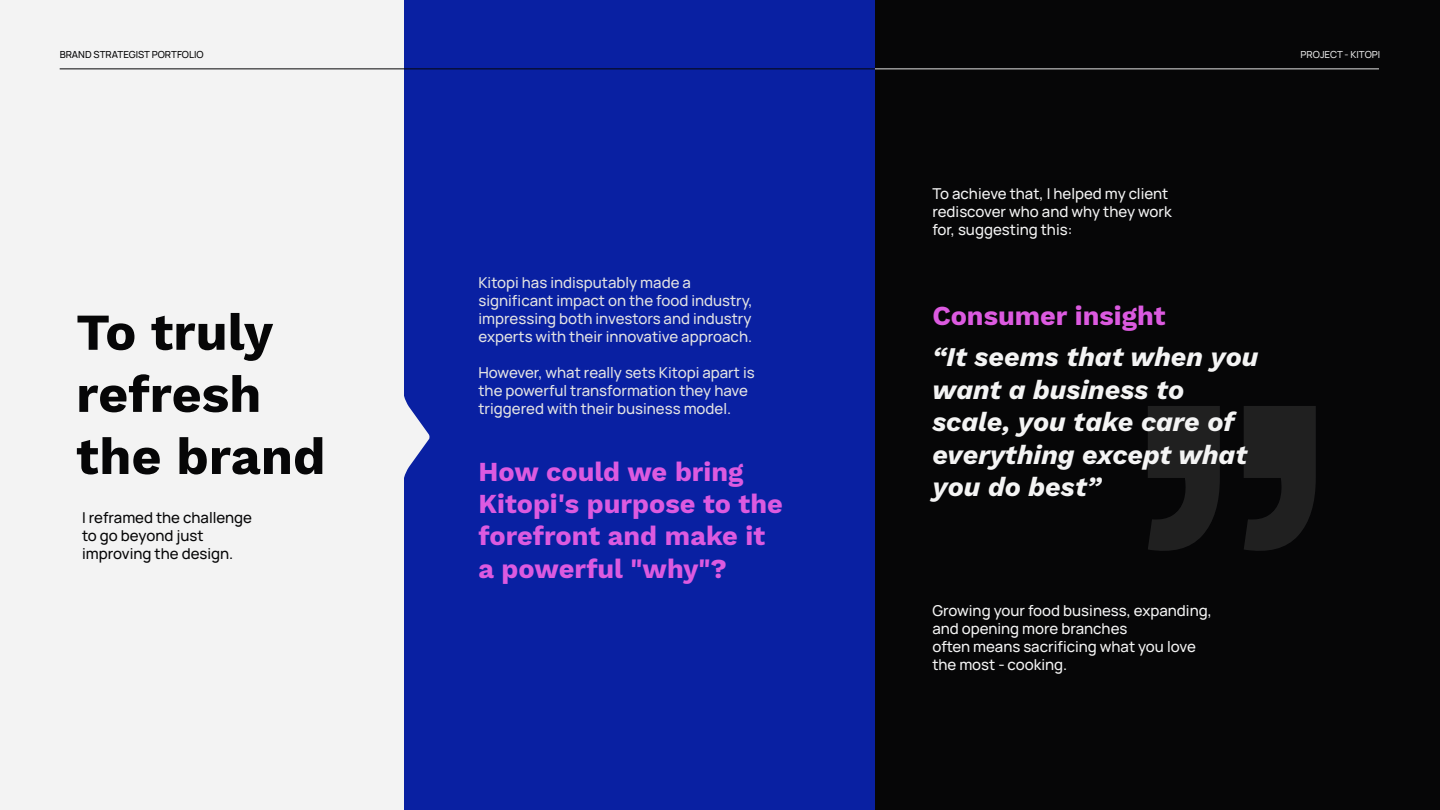
<style>
.page{position:relative;width:1440px;height:810px;background:#fff}
.page>*{position:absolute;margin:0;border:0;box-sizing:border-box;transform-origin:0 0}
.t1{font:700 51.75px/62.1px "Work Sans";color:#060607}
.t2{font:700 27px/32.4px "Work Sans";color:#dc5ae0}
.t3{font:italic 700 27px/32.4px "Work Sans";color:#f4f4f4}
.t4{font:500 15px/18px "Manrope";color:#e3e3e3}
.t5{font:500 15px/18px "Manrope";color:#f4f4f4}
.t6{font:500 15px/18px "Manrope";color:#060607}
.t7{font:500 9.75px "Manrope";color:#060607}
.t8{font:500 9.75px "Manrope";color:#e3e3e3}
</style>
<div class="page">
<div style="left:0;top:0;width:405px;height:810px;background:#f3f3f3"></div>
<div style="left:404px;top:0;width:472px;height:810px;background:#0920a2"></div>
<div style="left:875px;top:0;width:565px;height:810px;background:#060607"></div>
<hr style="left:60px;top:68px;width:1319px;height:1px;background:#060607">
<hr style="left:875px;top:68px;width:504px;height:1px;background:#e2e2e2">
<svg style="left:1148px;top:406px;width:168px;height:145px"></svg>
<svg style="left:404px;top:396px;width:26px;height:82px"></svg>
<p class="t7" style="left:60px;top:47px;width:146px">BRAND STRATEGIST PORTFOLIO</p>
<p class="t8" style="left:1301px;top:47px;width:81px">PROJECT - KITOPI</p>
<h1 class="t1" style="left:76px;top:304px;width:251px">To truly refresh the brand</h1>
<p class="t6" style="left:82px;top:508px;width:172px">I reframed the challenge to go beyond just improving the design.</p>
<p class="t4" style="left:478px;top:272px;width:276px">Kitopi has indisputably made a significant impact on the food industry, impressing both investors and industry experts with their innovative approach.</p>
<p class="t4" style="left:478px;top:362px;width:278px">However, what really sets Kitopi apart is the powerful transformation they have triggered with their business model.</p>
<h2 class="t2" style="left:478px;top:457px;width:306px">How could we bring<br>Kitopi's purpose to the forefront and make it a powerful "why"?</h2>
<p class="t5" style="left:932px;top:184px;width:241px">To achieve that, I helped my client rediscover who and why they work for, suggesting this:</p>
<h2 class="t2" style="left:932px;top:301px;width:235px">Consumer insight</h2>
<h2 class="t3" style="left:932px;top:340px;width:328px">“It seems that when you want a business to scale, you take care of everything except what you do best”</h2>
<p class="t5" style="left:932px;top:601px;width:281px">Growing your food business, expanding, and opening more branches<br>often means sacrificing what you love the most - cooking.</p>
</div>
